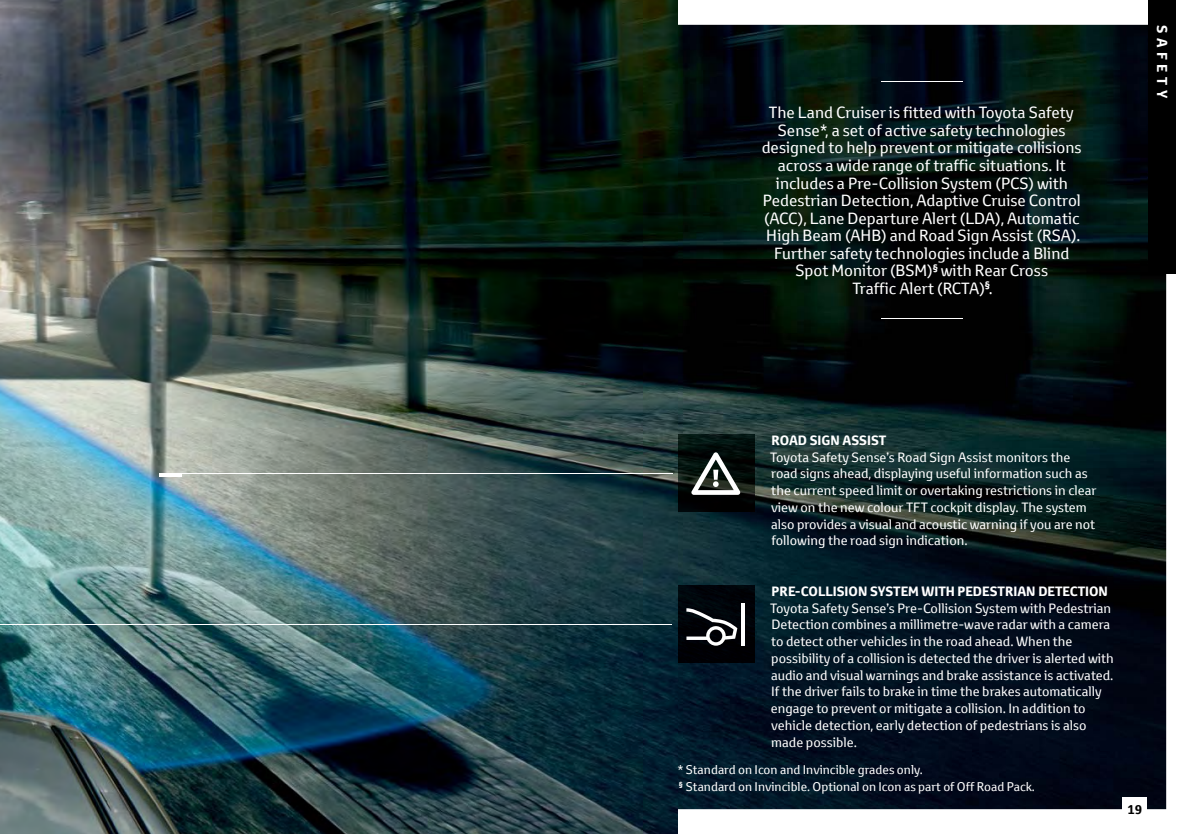
<style>
.page{position:relative;width:1191px;height:834px;background:#fff}
.page>*{position:absolute;margin:0;border:0;box-sizing:border-box;transform-origin:0 0}
.t1{font:15.75px/17.5px "Toyota Text";color:#fff;text-align:center}
.t2{font:700 14px "Toyota Text";letter-spacing:.33em;color:#fff}
.t3{font:13.12px/16.8px "Toyota Text";color:#fff}
.t4{font:700 13.12px "Toyota Text";color:#fff}
.t5{font:12.25px/16.8px "Toyota Text";color:#fff}
.t6{font:700 12.25px "Toyota Text";color:#000}
</style>
<div class="page">
<img style="left:677px;top:25px;width:489px;height:784px">
<img style="left:677px;top:435px;width:77px;height:77px">
<svg style="left:691px;top:452px;width:49px;height:42px"></svg>
<img style="left:677px;top:585px;width:77px;height:77px">
<svg style="left:686px;top:608px;width:51px;height:37px"></svg>
<hr style="left:741px;top:602px;width:3px;height:43px;background:#fff">
<img style="left:0;top:0;width:677px;height:833px">
<div style="left:1148px;top:0;width:28px;height:273px;background:#000"></div>
<hr style="left:881px;top:81px;width:81px;height:1px;background:#fff">
<hr style="left:881px;top:318px;width:81px;height:1px;background:#fff">
<hr style="left:159px;top:473px;width:513px;height:1px;background:#fff">
<hr style="left:159px;top:473px;width:22px;height:3px;background:#fff">
<hr style="left:0;top:623px;width:672px;height:1px;background:#fff">
<div style="left:1122px;top:796px;width:25px;height:37px;background:#fff"></div>
<p class="t1" style="left:761px;top:104px;width:321px">The Land Cruiser is fitted with Toyota Safety Sense*, a set of active safety technologies designed to help prevent or mitigate collisions across a wide range of traffic situations. It includes a Pre-Collision System (PCS) with Pedestrian Detection, Adaptive Cruise Control (ACC), Lane Departure Alert (LDA), Automatic High Beam (AHB) and Road Sign Assist (RSA).<br>Further safety technologies include a Blind Spot Monitor (BSM)<sup>§</sup> with Rear Cross<br>Traffic Alert (RCTA)<sup>§</sup>.</p>
<p class="t2" style="left:1171px;top:25px;width:75px;rotate:90deg">SAFETY</p>
<p class="t4" style="left:771px;top:431px;width:116px">ROAD SIGN ASSIST</p>
<p class="t3" style="left:770px;top:448px;width:328px">Toyota Safety Sense’s Road Sign Assist monitors the road signs ahead, displaying useful information such as the current speed limit or overtaking restrictions in clear view on the new colour TFT cockpit display. The system also provides a visual and acoustic warning if you are not following the road sign indication.</p>
<p class="t4" style="left:771px;top:582px;width:338px">PRE-COLLISION SYSTEM WITH PEDESTRIAN DETECTION</p>
<p class="t3" style="left:770px;top:599px;width:345px">Toyota Safety Sense’s Pre-Collision System with Pedestrian Detection combines a millimetre-wave radar with a camera to detect other vehicles in the road ahead. When the possibility of a collision is detected the driver is alerted with audio and visual warnings and brake assistance is activated.<br>If the driver fails to brake in time the brakes automatically engage to prevent or mitigate a collision. In addition to vehicle detection, early detection of pedestrians is also made possible.</p>
<p class="t5" style="left:677px;top:761px;width:359px">* Standard on Icon and Invincible grades only.<br><sup>§</sup> Standard on Invincible. Optional on Icon as part of Off Road Pack.</p>
<p class="t6" style="left:1127px;top:800px;width:16px">19</p>
</div>
